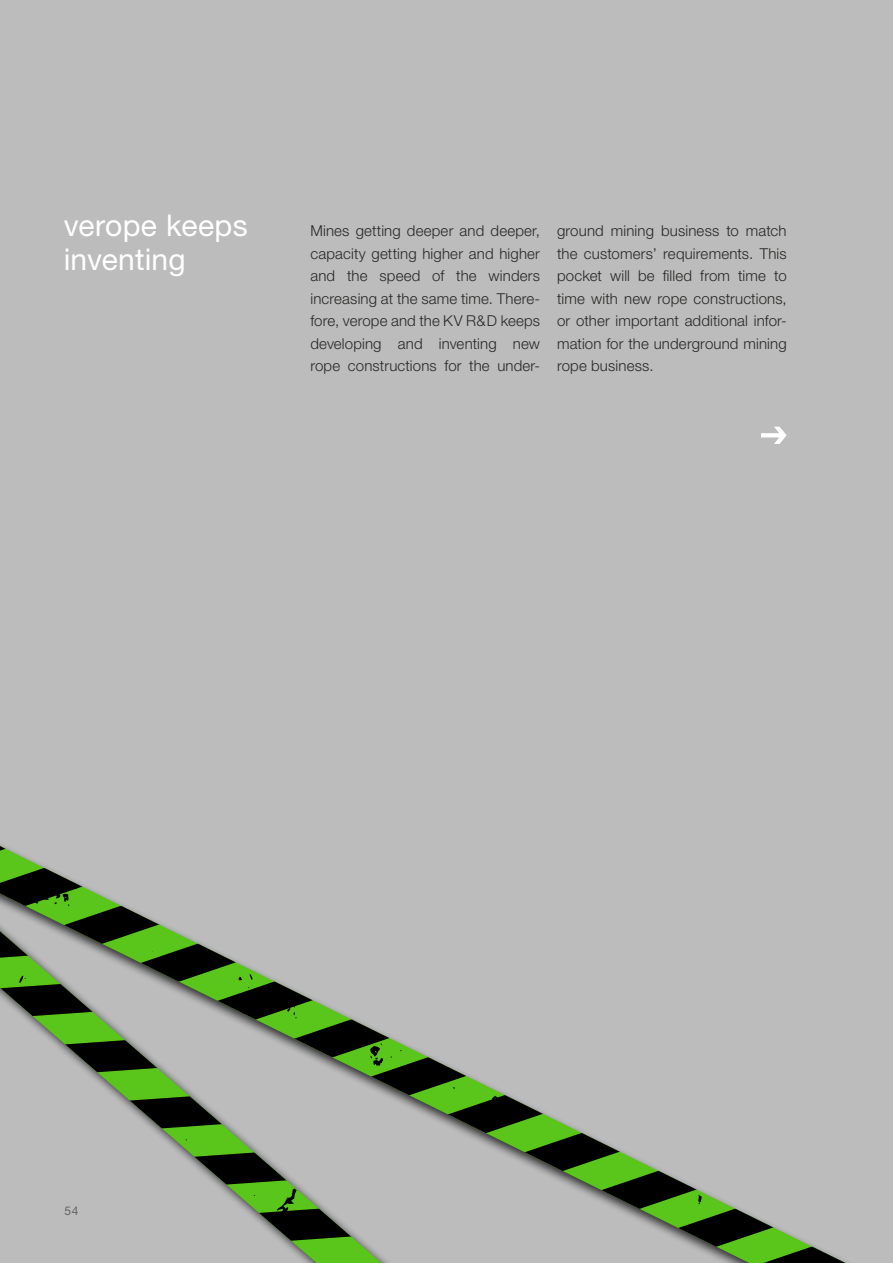
<style>
.page{position:relative;width:893px;height:1263px;background:#bcbcbc}
.page>*{position:absolute;margin:0;border:0;box-sizing:border-box;transform-origin:0 0}
.t1{font:30px/33.8px "Helvetica Neue LT Std";letter-spacing:.005em;color:#fff}
.t2{font:300 15px/22.5px "Helvetica Neue LT Std";letter-spacing:.01em;color:#282827;text-align:justify}
.t3{font:12px "Helvetica Neue LT Std";color:#646363}
</style>
<div class="page">
<svg style="left:0;top:846px;width:845px;height:417px"></svg>
<svg style="left:492px;top:1096px;width:6px;height:4px"></svg>
<svg style="left:698px;top:1188px;width:4px;height:16px"></svg>
<svg style="left:381px;top:1043px;width:2px;height:22px"></svg>
<svg style="left:421px;top:1180px;width:6px;height:8px"></svg>
<svg style="left:475px;top:1190px;width:4px;height:4px"></svg>
<svg style="left:125px;top:929px;width:7px;height:2px"></svg>
<svg style="left:96px;top:914px;width:15px;height:5px"></svg>
<svg style="left:31px;top:882px;width:46px;height:25px"></svg>
<svg style="left:0;top:931px;width:381px;height:332px"></svg>
<svg style="left:212px;top:1170px;width:12px;height:7px"></svg>
<svg style="left:372px;top:1226px;width:4px;height:3px"></svg>
<svg style="left:19px;top:975px;width:7px;height:8px"></svg>
<svg style="left:269px;top:1063px;width:13px;height:14px"></svg>
<svg style="left:272px;top:1171px;width:35px;height:60px;background:#456c2e"></svg>
<svg style="left:97px;top:994px;width:49px;height:46px"></svg>
<svg style="left:242px;top:1115px;width:38px;height:24px"></svg>
<svg style="left:246px;top:1084px;width:4px;height:3px"></svg>
<svg style="left:223px;top:1033px;width:19px;height:14px"></svg>
<svg style="left:248px;top:1069px;width:15px;height:8px"></svg>
<svg style="left:304px;top:1107px;width:5px;height:5px"></svg>
<svg style="left:360px;top:1160px;width:9px;height:4px"></svg>
<svg style="left:148px;top:963px;width:29px;height:24px"></svg>
<svg style="left:761px;top:427px;width:26px;height:17px"></svg>
<h1 class="t1" style="left:64px;top:208px;width:185px">verope keeps inventing</h1>
<p class="t2" style="left:310px;top:219px;width:231px">Mines getting deeper and deeper, capacity getting higher and higher and the speed of the winders increasing at the same time. There&shy;fore, verope and the KV R&amp;D keeps developing and inventing new rope constructions for the under-</p>
<p class="t2" style="left:557px;top:219px;width:231px">ground mining business to match the customers’ requirements. This pocket will be filled from time to time with new rope constructions, or other important additional infor&shy;mation for the underground mining rope business.</p>
<p class="t3" style="left:64px;top:1203px;width:16px">54</p>
</div>
